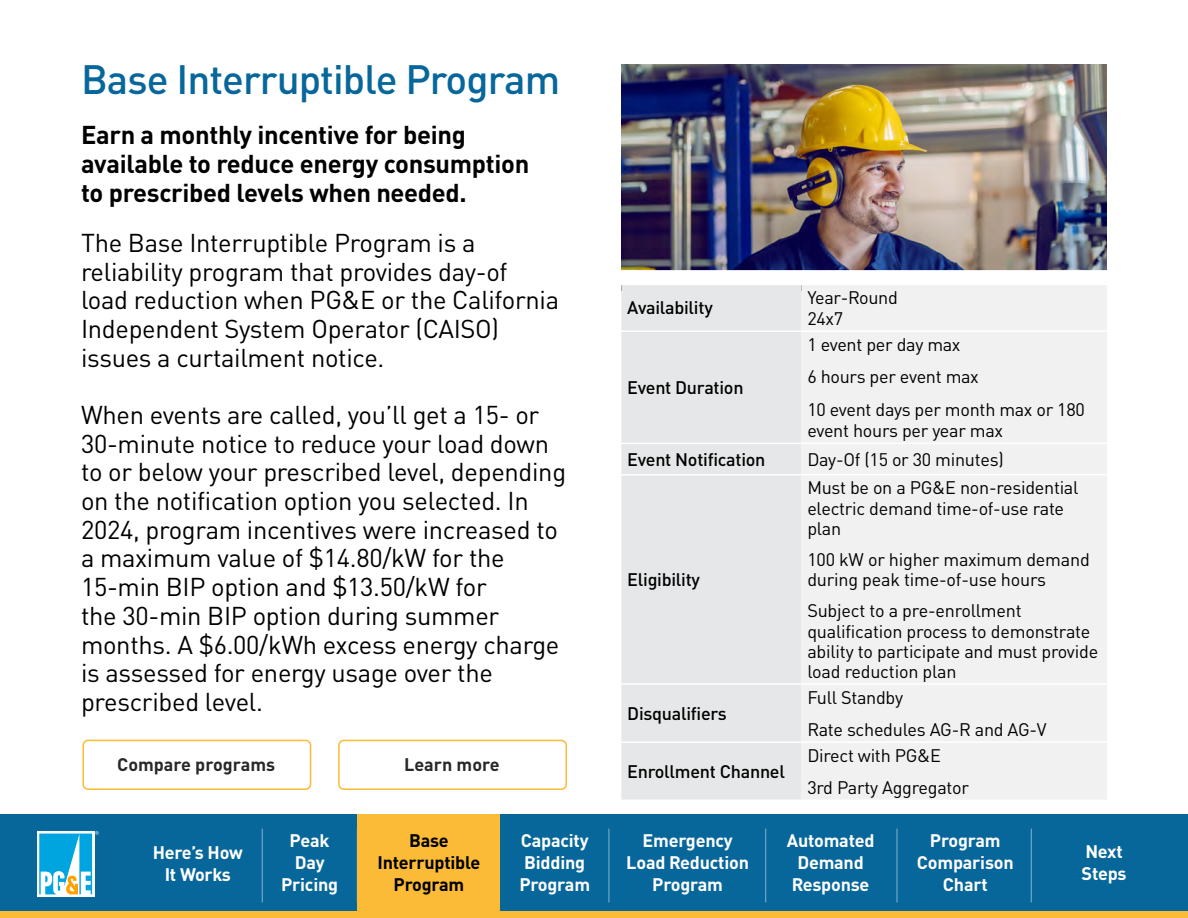
<style>
.page{position:relative;width:1188px;height:918px;background:#fff}
.page>*{position:absolute;margin:0;border:0;box-sizing:border-box;transform-origin:0 0}
.t1{font:500 40.5px "DIN Pro";letter-spacing:-.025em;color:#07679b}
.t2{font:25.5px/28.7px "DIN Pro";letter-spacing:-.01em;color:#000}
.t3{font:700 25.5px/28.7px "DIN Pro";letter-spacing:-.01em;color:#000}
.t4{font:18px/20.2px "DIN Pro";letter-spacing:-.015em;color:#000}
.t5{font:700 18px/21.6px "DIN Pro";letter-spacing:-.01em;color:#fff;text-align:center}
.t6{font:500 18px "DIN Pro";letter-spacing:-.015em;color:#000}
.t7{font:700 18px/21.6px "DIN Pro";letter-spacing:-.01em;color:#000;text-align:center}
.t8{font:700 18px "DIN Pro";color:#292829}
</style>
<div class="page">
<div style="left:0;top:815px;width:1188px;height:103px;background:#07679b"></div>
<div style="left:0;top:912px;width:1188px;height:6px;background:#fbbb36"></div>
<img style="left:621px;top:65px;width:486px;height:205px">
<div style="left:37px;top:831px;width:58px;height:66px;background:#fff"></div>
<svg style="left:39px;top:831px;width:60px;height:63px"></svg>
<hr style="left:499px;top:829px;width:1px;height:73px;background:#83b3cd">
<hr style="left:609px;top:829px;width:1px;height:73px;background:#83b3cd">
<hr style="left:765px;top:829px;width:1px;height:73px;background:#83b3cd">
<hr style="left:897px;top:829px;width:1px;height:73px;background:#83b3cd">
<hr style="left:262px;top:829px;width:1px;height:73px;background:#83b3cd">
<hr style="left:1031px;top:829px;width:1px;height:73px;background:#83b3cd">
<div style="left:357px;top:815px;width:142px;height:103px;background:#fbbb36"></div>
<div style="left:338px;top:740px;width:229px;height:50px;border:2px solid #fbbb36;border-radius:5px"></div>
<div style="left:82px;top:740px;width:229px;height:50px;border:2px solid #fbbb36;border-radius:5px"></div>
<div style="left:621px;top:285px;width:180px;height:515px;background:#e6e7e8"></div>
<div style="left:801px;top:285px;width:306px;height:514px;background:#f1f1f2"></div>
<hr style="left:621px;top:330px;width:180px;height:2px;background:#fff">
<hr style="left:801px;top:330px;width:306px;height:2px;background:#fff">
<hr style="left:621px;top:443px;width:180px;height:1px;background:#fff">
<hr style="left:801px;top:443px;width:306px;height:1px;background:#fff">
<hr style="left:621px;top:474px;width:180px;height:1px;background:#fff">
<hr style="left:801px;top:474px;width:306px;height:1px;background:#fff">
<hr style="left:621px;top:683px;width:180px;height:2px;background:#fff">
<hr style="left:801px;top:683px;width:306px;height:2px;background:#fff">
<hr style="left:621px;top:741px;width:180px;height:2px;background:#fff">
<hr style="left:801px;top:741px;width:306px;height:2px;background:#fff">
<h1 class="t1" style="left:81px;top:46px;width:481px">Base Interruptible Program</h1>
<p class="t3" style="left:81px;top:118px;width:450px">Earn a monthly incentive for being available to reduce energy consumption to prescribed levels when needed.</p>
<p class="t2" style="left:81px;top:226px;width:480px">The Base Interruptible Program is a reliability program that provides day-of load reduction when PG&amp;E or the California Independent System Operator (CAISO) issues a curtailment notice.</p>
<p class="t2" style="left:81px;top:398px;width:487px">When events are called, you’ll get a 15- or 30-minute notice to reduce your load down to or below your prescribed level, depending on the notification option you selected. In 2024, program incentives were increased to a maximum value of $14.80/kW for the 15-min BIP option and $13.50/kW for<br>the 30-min BIP option during summer months. A $6.00/kWh excess energy charge is assessed for energy usage over the prescribed level.</p>
<p class="t8" style="left:117px;top:749px;width:159px">Compare programs</p>
<p class="t8" style="left:404px;top:749px;width:97px">Learn more</p>
<p class="t6" style="left:627px;top:293px;width:87px">Availability</p>
<p class="t4" style="left:807px;top:285px;width:92px;line-height:21.6px">Year-Round<br>24x7</p>
<p class="t6" style="left:627px;top:373px;width:118px">Event Duration</p>
<p class="t4" style="left:807px;top:327px;width:279px;line-height:32.4px">1 event per day max<br>6 hours per event max<br>10 event days per month max or 180</p>
<p class="t4" style="left:807px;top:419px;width:197px">event hours per year max</p>
<p class="t6" style="left:627px;top:445px;width:140px">Event Notification</p>
<p class="t4" style="left:807px;top:448px;width:198px">Day-Of (15 or 30 minutes)</p>
<p class="t6" style="left:627px;top:565px;width:74px">Eligibility</p>
<p class="t6" style="left:627px;top:699px;width:101px">Disqualifiers</p>
<p class="t6" style="left:627px;top:757px;width:159px">Enrollment Channel</p>
<p class="t4" style="left:807px;top:476px;width:273px">Must be on a PG&amp;E non-residential electric demand time-of-use rate plan</p>
<p class="t4" style="left:807px;top:548px;width:284px">100 kW or higher maximum demand during peak time-of-use hours</p>
<p class="t4" style="left:807px;top:599px;width:292px">Subject to a pre-enrollment qualification process to demonstrate ability to participate and must provide load reduction plan</p>
<p class="t4" style="left:807px;top:679px;width:241px;line-height:32.4px">Full Standby<br>Rate schedules AG-R and AG-V</p>
<p class="t4" style="left:807px;top:738px;width:163px;line-height:32.4px">Direct with PG&amp;E<br>3rd Party Aggregator</p>
<p class="t5" style="left:153px;top:840px;width:92px">Here’s How<br>It Works</p>
<p class="t5" style="left:281px;top:828px;width:59px">Peak<br>Day<br>Pricing</p>
<p class="t5" style="left:519px;top:828px;width:72px;text-align:left">Capacity<br>Bidding<br>Program</p>
<p class="t5" style="left:626px;top:828px;width:124px">Emergency<br>Load Reduction<br>Program</p>
<p class="t5" style="left:917px;top:828px;width:98px">Program<br>Comparison<br>Chart</p>
<p class="t7" style="left:378px;top:828px;width:104px">Base<br>Interruptible<br>Program</p>
<p class="t5" style="left:1082px;top:839px;width:46px;text-align:left">Next<br>Steps</p>
<p class="t5" style="left:787px;top:828px;width:89px">Automated<br>Demand<br>Response</p>
</div>
